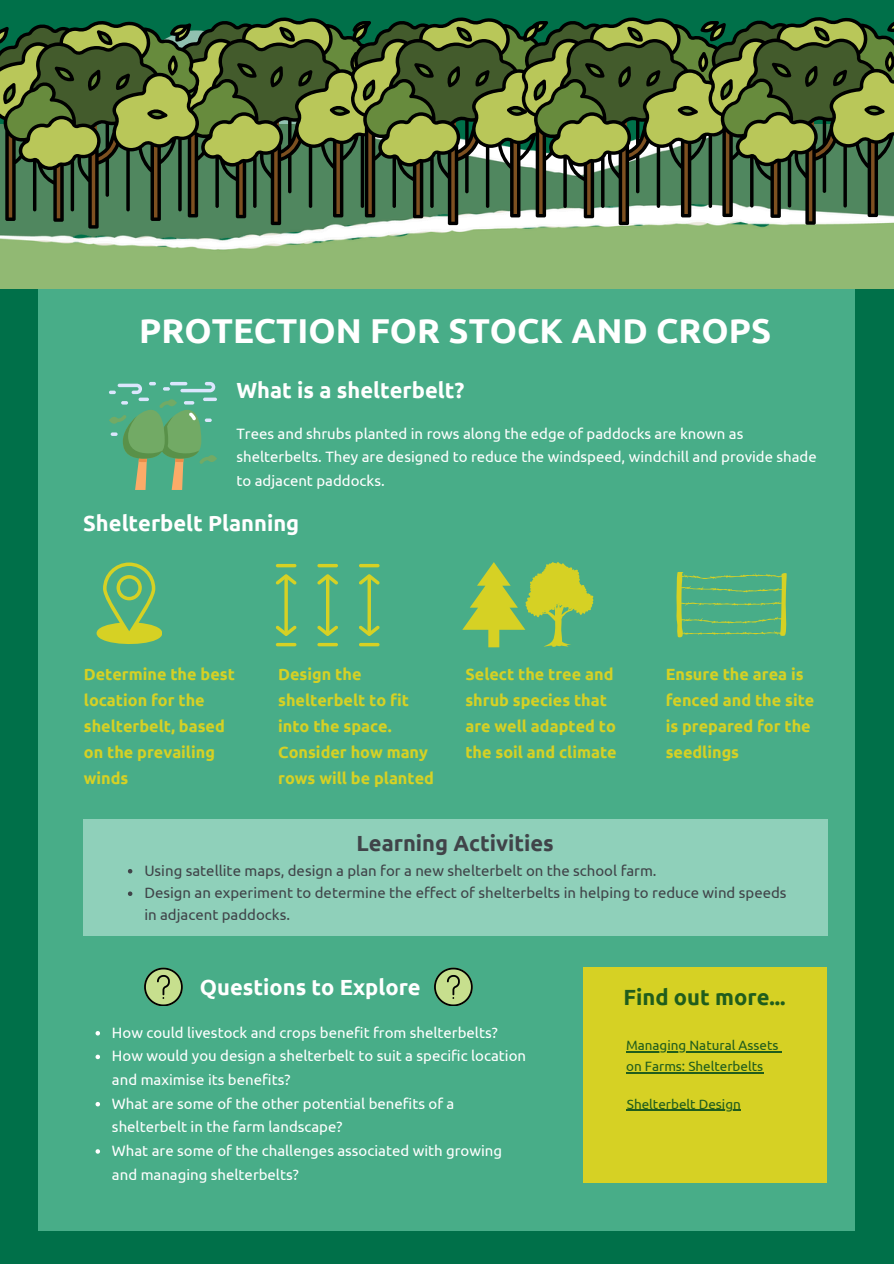
<style>
.page{position:relative;width:894px;height:1264px;background:#fff}
.page>*{position:absolute;margin:0;border:0;box-sizing:border-box;transform-origin:0 0}
.t1{font:700 34.5px "Ubuntu";color:#fff}
.t2{font:700 21.9px "Ubuntu";color:#fff}
.t3{font:700 21.9px "Ubuntu";color:#404449}
.t4{font:700 21.9px "Ubuntu";color:#205d1c}
.t5{font:700 16.2px/25.8px "Ubuntu";color:#d6d124}
.t6{font:15px/23.7px "Ubuntu";color:#fff}
.t7{font:15px/21.3px "Ubuntu";color:#404449}
.t8{font:13.5px "Ubuntu";color:#205d1c}
</style>
<div class="page">
<div style="left:0;top:0;width:893px;height:1263px;background:#007049"></div>
<div style="left:39px;top:280px;width:815px;height:950px;background:#48ad88"></div>
<img style="left:0;top:229px;width:893px;height:60px">
<svg style="left:434px;top:967px;width:38px;height:38px"></svg>
<div style="left:583px;top:967px;width:243px;height:215px;background:#d6d124"></div>
<svg style="left:0;top:17px;width:893px;height:212px;background:#587141"></svg>
<svg style="left:144px;top:967px;width:38px;height:38px"></svg>
<svg style="left:180px;top:382px;width:35px;height:10px"></svg>
<hr style="left:170px;top:382px;width:17px;height:3px;background:#dbe6fd;border-radius:2px">
<svg style="left:163px;top:387px;width:7px;height:3px"></svg>
<svg style="left:109px;top:383px;width:33px;height:11px"></svg>
<svg style="left:149px;top:382px;width:7px;height:3px"></svg>
<svg style="left:138px;top:397px;width:11px;height:4px"></svg>
<svg style="left:203px;top:397px;width:14px;height:4px"></svg>
<svg style="left:111px;top:401px;width:101px;height:89px"></svg>
<div style="left:206px;top:455px;width:11px;height:7px;background:#72aa65;border-radius:50%"></div>
<svg style="left:166px;top:399px;width:11px;height:7px"></svg>
<div style="left:109px;top:417px;width:10px;height:7px;background:#72aa65;border-radius:50%"></div>
<svg style="left:96px;top:562px;width:66px;height:82px"></svg>
<div style="left:83px;top:819px;width:744px;height:117px;background:#8fd0ba"></div>
<svg style="left:128px;top:869px;width:4px;height:4px"></svg>
<svg style="left:128px;top:891px;width:4px;height:5px"></svg>
<svg style="left:284px;top:576px;width:4px;height:58px"></svg>
<svg style="left:276px;top:574px;width:20px;height:10px"></svg>
<svg style="left:275px;top:625px;width:21px;height:11px"></svg>
<hr style="left:276px;top:564px;width:20px;height:3px;background:#d6d124;border-radius:2px">
<hr style="left:276px;top:643px;width:20px;height:3px;background:#d6d124;border-radius:2px">
<hr style="left:326px;top:576px;width:3px;height:58px;background:#d6d124;border-radius:2px">
<svg style="left:317px;top:574px;width:21px;height:10px"></svg>
<svg style="left:317px;top:625px;width:21px;height:11px"></svg>
<hr style="left:317px;top:564px;width:21px;height:3px;background:#d6d124;border-radius:2px">
<hr style="left:317px;top:643px;width:21px;height:3px;background:#d6d124;border-radius:2px">
<svg style="left:367px;top:576px;width:4px;height:58px"></svg>
<svg style="left:359px;top:574px;width:20px;height:10px"></svg>
<svg style="left:359px;top:625px;width:20px;height:11px"></svg>
<hr style="left:359px;top:564px;width:20px;height:3px;background:#d6d124;border-radius:2px">
<hr style="left:359px;top:643px;width:20px;height:3px;background:#d6d124;border-radius:2px">
<svg style="left:462px;top:562px;width:131px;height:85px"></svg>
<svg style="left:676px;top:572px;width:110px;height:65px"></svg>
<svg style="left:95px;top:1031px;width:5px;height:4px"></svg>
<svg style="left:95px;top:1054px;width:5px;height:5px"></svg>
<svg style="left:95px;top:1102px;width:5px;height:4px"></svg>
<svg style="left:95px;top:1149px;width:5px;height:4px"></svg>
<hr style="left:626px;top:1050px;width:152px;height:2px;background:#205d1c">
<hr style="left:626px;top:1072px;width:137px;height:1px;background:#205d1c">
<hr style="left:626px;top:1109px;width:114px;height:1px;background:#205d1c">
<p class="t1" style="left:139px;top:311px;width:633px">PROTECTION FOR STOCK AND CROPS</p>
<p class="t2" style="left:236px;top:378px;width:229px">What is a shelterbelt?</p>
<p class="t6" style="left:236px;top:421px;width:581px">Trees and shrubs planted in rows along the edge of paddocks are known as shelterbelts. They are designed to reduce the windspeed, windchill and provide shade to adjacent paddocks.</p>
<h1 class="t2" style="left:83px;top:511px;width:217px">Shelterbelt Planning</h1>
<h3 class="t5" style="left:84px;top:661px;width:152px">Determine the best location for the shelterbelt, based on the prevailing winds</h3>
<h3 class="t5" style="left:278px;top:661px;width:157px">Design the shelterbelt to fit into the space.<br>Consider how many rows will be planted</h3>
<p class="t5" style="left:465px;top:661px;width:153px">Select the tree and shrub species that are well adapted to the soil and climate</p>
<p class="t5" style="left:665px;top:661px;width:150px">Ensure the area is fenced and the site is prepared for the seedlings</p>
<p class="t3" style="left:356px;top:830px;width:199px">Learning Activities</p>
<p class="t7" style="left:144px;top:859px;width:513px">Using satellite maps, design a plan for a new shelterbelt on the school farm.</p>
<p class="t7" style="left:144px;top:882px;width:643px">Design an experiment to determine the effect of shelterbelts in helping to reduce wind speeds in adjacent paddocks.</p>
<p class="t2" style="left:200px;top:974px;width:222px">Questions to Explore</p>
<h2 class="t6" style="left:112px;top:1020px;width:387px">How could livestock and crops benefit from shelterbelts?</h2>
<h4 class="t6" style="left:112px;top:1043px;width:415px">How would you design a shelterbelt to suit a specific location and maximise its benefits?</h4>
<h2 class="t6" style="left:112px;top:1091px;width:344px">What are some of the other potential benefits of a shelterbelt in the farm landscape?</h2>
<p class="t6" style="left:112px;top:1138px;width:391px">What are some of the challenges associated with growing and managing shelterbelts?</p>
<p class="t4" style="left:623px;top:984px;width:164px">Find out more...</p>
<p class="t8" style="left:626px;top:1037px;width:154px">Managing Natural Assets</p>
<p class="t8" style="left:626px;top:1058px;width:139px">on Farms: Shelterbelts</p>
<h3 class="t8" style="left:626px;top:1095px;width:115px">Shelterbelt Design</h3>
</div>
